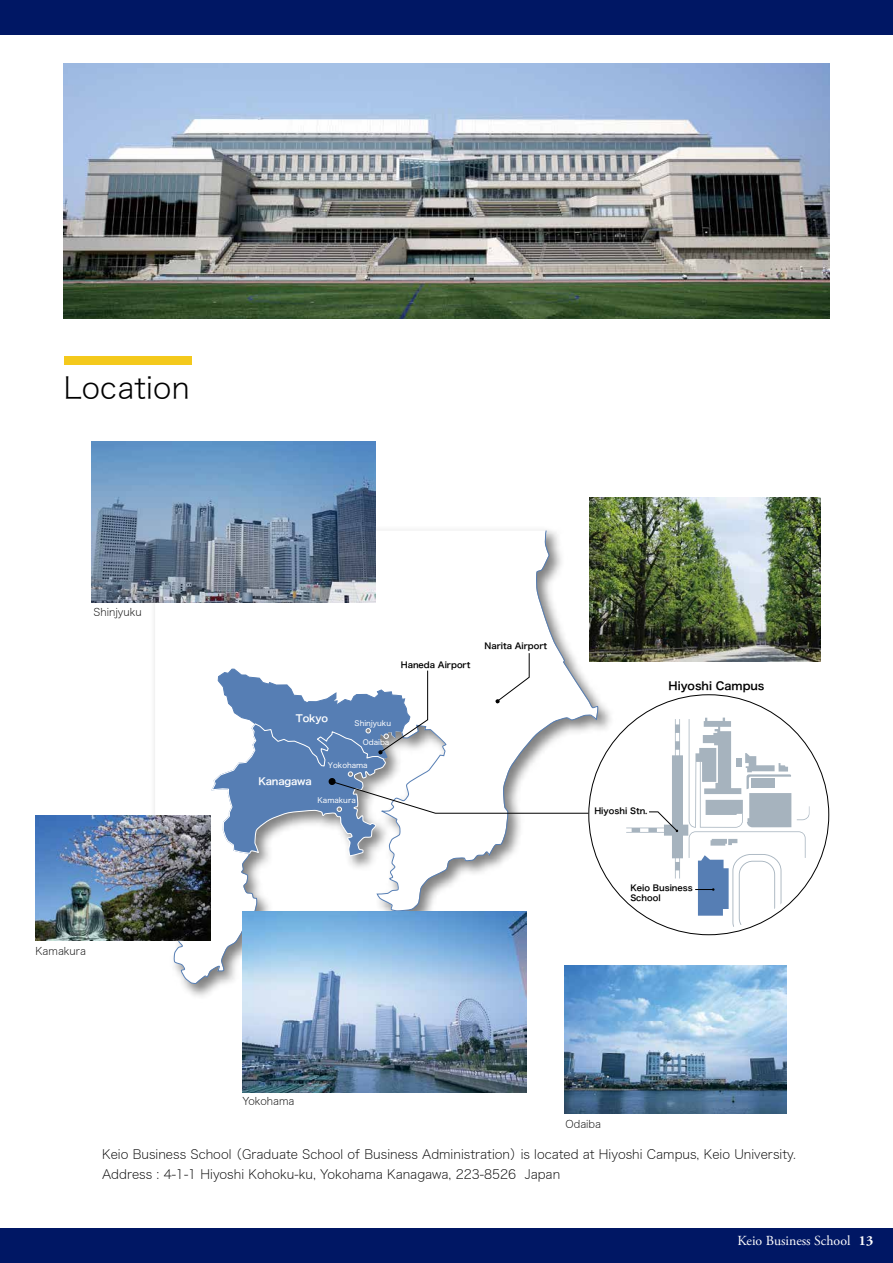
<style>
.page{position:relative;width:893px;height:1263px;background:#fff}
.page>*{position:absolute;margin:0;border:0;box-sizing:border-box;transform-origin:0 0}
.t1{font:29.7px "Hira Kaku Std W2";letter-spacing:.01em;color:#000}
.t2{font:13.8px "Adobe Garamond Pro";color:#fff}
.t3{font:12.75px/19.2px "Hira Kaku Std W1";color:#000}
.t4{font:11.1px "Hira Kaku Std W6";color:#000}
.t5{font:10.65px "Hira Kaku Std W1";color:#000}
.t6{font:9.9px "Hira Kaku Std W6";letter-spacing:-.02em;color:#fff}
.t7{font:8.4px/10.1px "Hira Kaku Std W6";color:#000}
.t8{font:7.5px "Hira Kaku Std W4";color:#fff}
.s1{font-weight:700}
</style>
<div class="page">
<img style="left:154px;top:523px;width:465px;height:481px">
<svg style="left:155px;top:530px;width:443px;height:454px"></svg>
<svg style="left:626px;top:717px;width:184px;height:212px"></svg>
<svg style="left:211px;top:653px;width:378px;height:203px"></svg>
<div style="left:64px;top:356px;width:127px;height:9px;background:#f4c91c"></div>
<img style="left:64px;top:64px;width:765px;height:255px">
<img style="left:242px;top:911px;width:284px;height:181px">
<img style="left:91px;top:441px;width:285px;height:162px">
<img style="left:565px;top:965px;width:222px;height:149px">
<img style="left:35px;top:815px;width:175px;height:126px">
<img style="left:590px;top:497px;width:231px;height:165px">
<div style="left:0;top:0;width:893px;height:34px;background:#001764"></div>
<div style="left:0;top:1229px;width:893px;height:34px;background:#001764"></div>
<h1 class="t1" style="left:64px;top:366px;width:127px">Location</h1>
<p class="t5" style="left:94px;top:604px;width:50px">Shinjyuku</p>
<p class="t5" style="left:35px;top:943px;width:52px">Kamakura</p>
<p class="t7" style="left:401px;top:660px;width:71px">Haneda Airport</p>
<p class="t7" style="left:484px;top:641px;width:64px">Narita Airport</p>
<p class="t6" style="left:296px;top:710px;width:34px">Tokyo</p>
<p class="t8" style="left:355px;top:717px;width:38px">Shinjyuku</p>
<p class="t8" style="left:328px;top:759px;width:41px">Yokohama</p>
<p class="t8" style="left:363px;top:737px;width:28px">Odaiba</p>
<p class="t6" style="left:258px;top:774px;width:55px">Kanagawa</p>
<p class="t8" style="left:318px;top:795px;width:40px">Kamakura</p>
<p class="t4" style="left:668px;top:677px;width:98px">Hiyoshi Campus</p>
<p class="t7" style="left:594px;top:806px;width:55px">Hiyoshi Stn.</p>
<p class="t7" style="left:630px;top:883px;width:64px">Keio Business<br>School</p>
<p class="t5" style="left:242px;top:1093px;width:54px">Yokohama</p>
<p class="t5" style="left:566px;top:1116px;width:37px">Odaiba</p>
<p class="t3" style="left:102px;top:1144px;width:695px">Keio Business School （Graduate School of Business Administration）is located at Hiyoshi Campus, Keio University.<br>Address : 4-1-1 Hiyoshi Kohoku-ku, Yokohama Kanagawa, 223-8526 Japan</p>
<p class="t2" style="left:737px;top:1232px;width:137px">Keio Business School <span class="s1">13</span></p>
</div>
